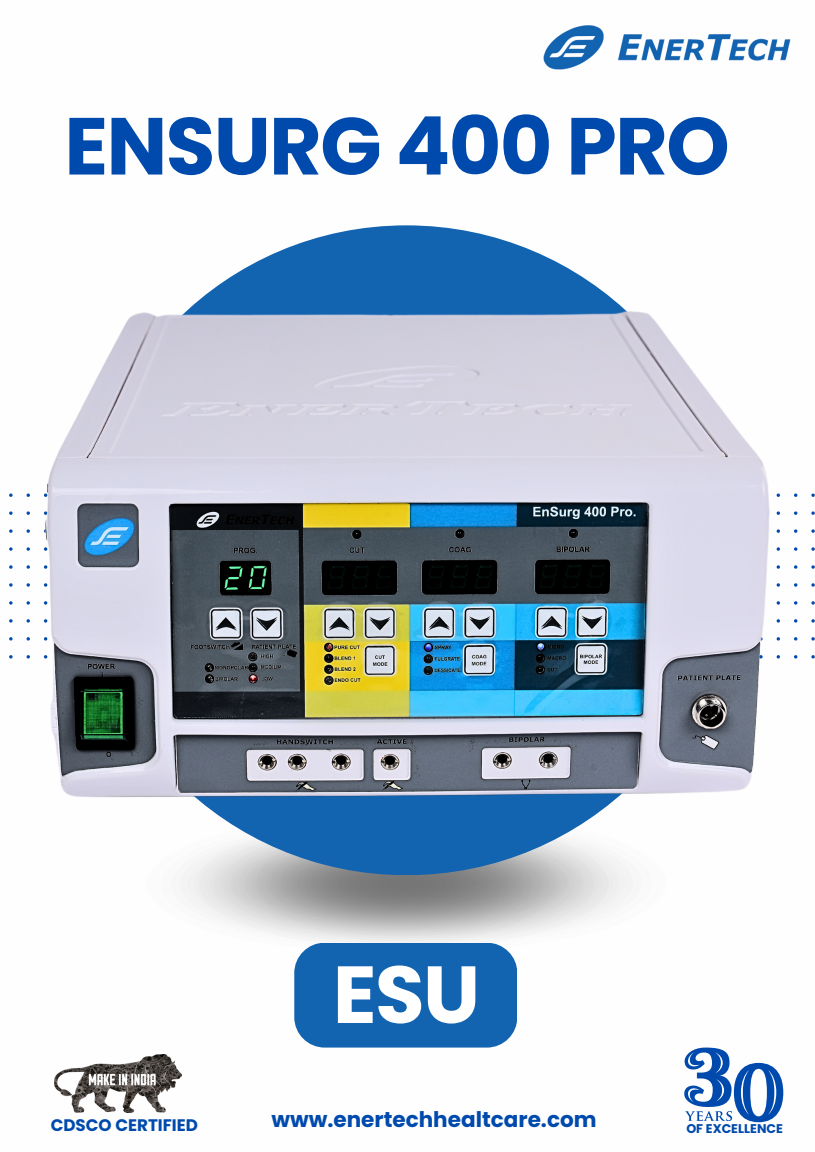
<style>
.page{position:relative;width:815px;height:1152px;background:#fff}
.page>*{position:absolute;margin:0;border:0;box-sizing:border-box;transform-origin:0 0}
.t1{font:700 80.78px "Poppins";letter-spacing:-.02em;color:#004aad}
.t2{font:700 80.78px "Poppins";color:#fff}
.t3{font:700 21.52px "Poppins";color:#004aad}
.t4{font:700 16.73px "Poppins";color:#004aad}
.t5{font:700 12.6px "Poppins";color:#004aad}
</style>
<div class="page">
<img style="left:543px;top:25px;width:248px;height:45px">
<img style="left:54px;top:1055px;width:127px;height:58px">
<svg style="left:684px;top:1048px;width:99px;height:74px"></svg>
<img style="left:9px;top:225px;width:805px;height:743px">
<div style="left:294px;top:943px;width:223px;height:105px;background:#1263b0;border-radius:30px"></div>
<p class="t1" style="left:64px;top:90px;width:666px">ENSURG 400 PRO</p>
<h1 class="t2" style="left:333px;top:938px;width:149px">ESU</h1>
<p class="t4" style="left:51px;top:1114px;width:149px">CDSCO CERTIFIED</p>
<p class="t3" style="left:271px;top:1105px;width:326px">www.enertechhealtcare.com</p>
<p class="t5" style="left:686px;top:1119px;width:98px">OF EXCELLENCE</p>
</div>
